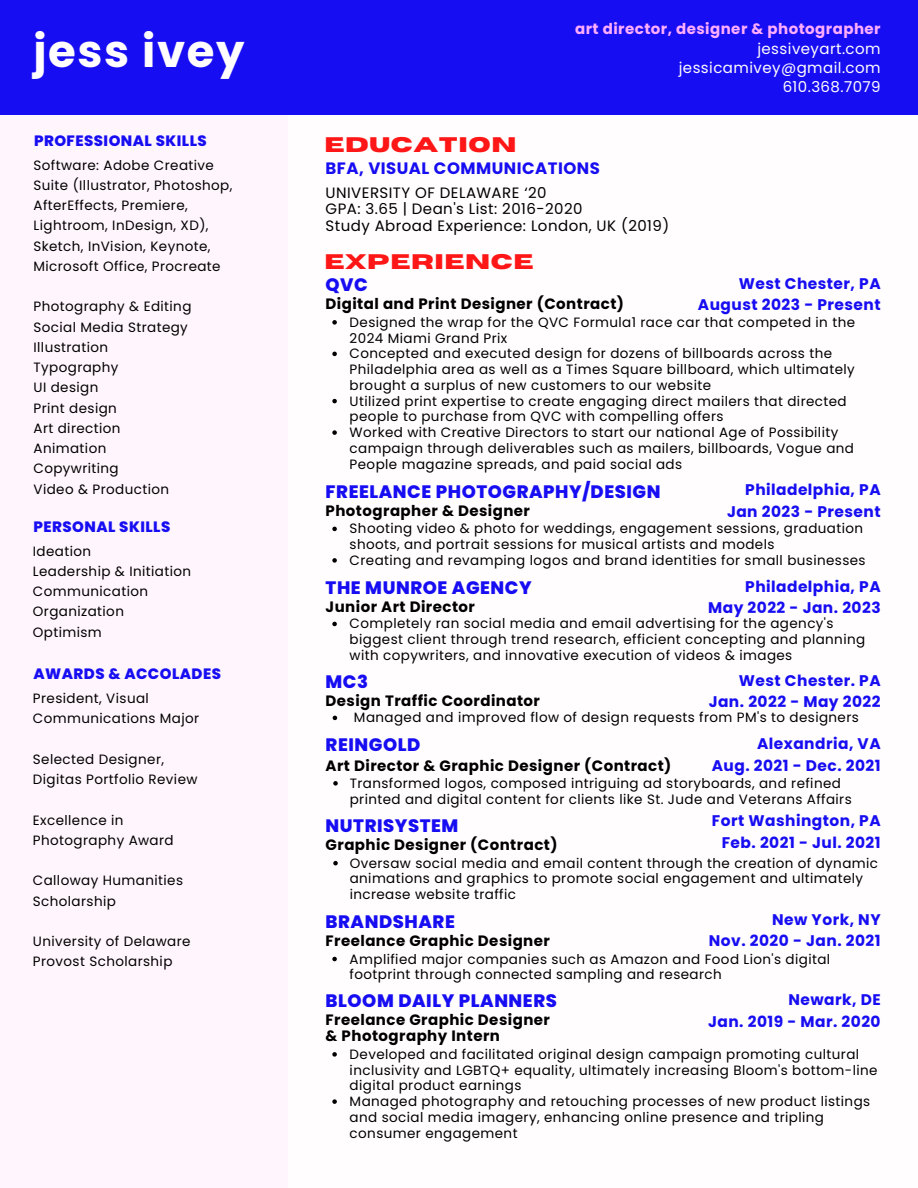
<style>
.page{position:relative;width:918px;height:1188px;background:#fff}
.page>*{position:absolute;margin:0;border:0;box-sizing:border-box;transform-origin:0 0}
.t1{font:700 45px "Poppins";letter-spacing:.035em;color:#fffdfd}
.t2{font:700 21px "Horizon";letter-spacing:.03em;color:#ff1616}
.t3{font:800 18px "Poppins";letter-spacing:.03em;color:#170df2}
.t4{font:700 16.5px "Poppins";letter-spacing:.03em;color:#170df2}
.t5{font:700 15.45px/21.3px "Poppins";letter-spacing:.03em;color:#170df2;text-align:right}
.t6{font:700 15px/15.8px "Poppins";letter-spacing:.03em;color:#000}
.t7{font:15px/16.8px "Poppins";letter-spacing:.03em;color:#000}
.t8{font:15px/19.2px "Poppins";letter-spacing:.03em;color:#fffdfd;text-align:right}
.t9{font:800 15px "Poppins";letter-spacing:.03em;color:#170df2}
.t10{font:700 15px "Poppins";letter-spacing:.03em;color:#ffadff}
.t11{font:13.5px/15.8px "Poppins";letter-spacing:.03em;color:#000}
</style>
<div class="page">
<div style="left:0;top:0;width:918px;height:115px;background:#170df2"></div>
<div style="left:0;top:115px;width:288px;height:1073px;background:#fff5fd"></div>
<svg style="left:332px;top:1052px;width:5px;height:5px"></svg>
<svg style="left:332px;top:1099px;width:5px;height:5px"></svg>
<svg style="left:333px;top:861px;width:5px;height:4px"></svg>
<svg style="left:333px;top:781px;width:5px;height:5px"></svg>
<svg style="left:332px;top:957px;width:5px;height:4px"></svg>
<svg style="left:333px;top:716px;width:4px;height:4px"></svg>
<svg style="left:332px;top:622px;width:5px;height:4px"></svg>
<svg style="left:332px;top:527px;width:5px;height:4px"></svg>
<svg style="left:332px;top:558px;width:5px;height:5px"></svg>
<svg style="left:332px;top:320px;width:5px;height:5px"></svg>
<svg style="left:332px;top:352px;width:5px;height:4px"></svg>
<svg style="left:332px;top:399px;width:5px;height:4px"></svg>
<svg style="left:332px;top:430px;width:5px;height:5px"></svg>
<h1 class="t1" style="left:33px;top:20px;width:213px">jess ivey</h1>
<h3 class="t9" style="left:34px;top:130px;width:174px">PROFESSIONAL SKILLS</h3>
<h4 class="t2" style="left:324px;top:134px;width:193px">EDUCATION</h4>
<h5 class="t10" style="left:575px;top:18px;width:307px">art director, designer &amp; photographer</h5>
<h6 class="t8" style="left:679px;top:39px;width:203px">jessiveyart.com jessicamivey@gmail.com<br>610.368.7079</h6>
<p class="t11" style="left:34px;top:157px;width:182px">Software: Adobe Creative</p>
<p class="t4" style="left:326px;top:157px;width:276px">BFA, VISUAL COMMUNICATIONS</p>
<p class="t11" style="left:34px;top:175px;width:201px;line-height:20.2px">Suite (Illustrator, Photoshop,<br>AfterEffects, Premiere,<br>Lightroom, InDesign, XD),<br>Sketch, InVision, Keynote,<br>Microsoft Office, Procreate</p>
<p class="t11" style="left:34px;top:299px;width:159px">Photography &amp; Editing</p>
<p class="t11" style="left:34px;top:319px;width:156px">Social Media Strategy</p>
<p class="t11" style="left:34px;top:339px;width:76px">Illustration</p>
<p class="t11" style="left:34px;top:360px;width:86px">Typography</p>
<p class="t11" style="left:34px;top:380px;width:66px">UI design</p>
<p class="t11" style="left:34px;top:400px;width:85px">Print design</p>
<p class="t11" style="left:34px;top:420px;width:89px">Art direction</p>
<p class="t11" style="left:34px;top:441px;width:74px">Animation</p>
<p class="t11" style="left:34px;top:461px;width:87px">Copywriting</p>
<h4 class="t11" style="left:34px;top:481px;width:137px">Video &amp; Production</h4>
<p class="t7" style="left:326px;top:184px;width:345px">UNIVERSITY OF DELAWARE ‘20<br>GPA: 3.65 | Dean's List: 2016-2020<br>Study Abroad Experience: London, UK (2019)</p>
<p class="t2" style="left:324px;top:251px;width:211px">EXPERIENCE</p>
<p class="t5" style="left:698px;top:273px;width:184px">West Chester, PA<br>August 2023 - Present</p>
<p class="t3" style="left:326px;top:272px;width:44px">QVC</p>
<h5 class="t6" style="left:326px;top:296px;width:300px">Digital and Print Designer (Contract)</h5>
<h5 class="t11" style="left:350px;top:314px;width:507px">Designed the wrap for the QVC Formula1 race car that competed in the<br>2024 Miami Grand Prix</h5>
<p class="t11" style="left:350px;top:346px;width:507px">Concepted and executed design for dozens of billboards across the<br>Philadelphia area as well as a Times Square billboard, which ultimately brought a surplus of new customers to our website</p>
<h3 class="t11" style="left:350px;top:393px;width:499px">Utilized print expertise to create engaging direct mailers that directed people to purchase from QVC with compelling offers</h3>
<h5 class="t11" style="left:350px;top:425px;width:506px">Worked with Creative Directors to start our national Age of Possibility campaign through deliverables such as mailers, billboards, Vogue and<br>People magazine spreads, and paid social ads</h5>
<p class="t3" style="left:326px;top:479px;width:336px">FREELANCE PHOTOGRAPHY/DESIGN</p>
<h5 class="t5" style="left:727px;top:479px;width:155px">Philadelphia, PA<br>Jan 2023 - Present</h5>
<h3 class="t6" style="left:326px;top:502px;width:206px">Photographer &amp; Designer</h3>
<h5 class="t9" style="left:33px;top:516px;width:138px">PERSONAL SKILLS</h5>
<h5 class="t11" style="left:350px;top:521px;width:515px">Shooting video &amp; photo for weddings, engagement sessions, graduation shoots, and portrait sessions for musical artists and models</h5>
<h3 class="t11" style="left:350px;top:552px;width:518px">Creating and revamping logos and brand identities for small businesses</h3>
<p class="t11" style="left:33px;top:543px;width:60px">Ideation</p>
<h2 class="t11" style="left:33px;top:563px;width:160px">Leadership &amp; Initiation</h2>
<h3 class="t11" style="left:33px;top:584px;width:117px">Communication</h3>
<h6 class="t11" style="left:33px;top:604px;width:93px">Organization</h6>
<h2 class="t11" style="left:33px;top:624px;width:70px">Optimism</h2>
<h5 class="t5" style="left:708px;top:576px;width:174px">Philadelphia, PA<br>May 2022 - Jan. 2023</h5>
<h5 class="t3" style="left:326px;top:575px;width:208px">THE MUNROE AGENCY</h5>
<h5 class="t6" style="left:326px;top:599px;width:151px">Junior Art Director</h5>
<p class="t11" style="left:350px;top:616px;width:517px">Completely ran social media and email advertising for the agency's biggest client through trend research, efficient concepting and planning with copywriters, and innovative execution of videos &amp; images</p>
<h5 class="t9" style="left:33px;top:664px;width:189px">AWARDS &amp; ACCOLADES</h5>
<p class="t11" style="left:33px;top:688px;width:168px;line-height:20.2px">President, Visual<br>Communications Major</p>
<p class="t11" style="left:33px;top:751px;width:133px">Selected Designer,</p>
<p class="t11" style="left:33px;top:771px;width:166px">Digitas Portfolio Review</p>
<p class="t11" style="left:33px;top:812px;width:92px">Excellence in</p>
<p class="t11" style="left:33px;top:832px;width:142px">Photography Award</p>
<h4 class="t11" style="left:33px;top:873px;width:152px">Calloway Humanities</h4>
<p class="t11" style="left:33px;top:893px;width:85px">Scholarship</p>
<p class="t11" style="left:33px;top:931px;width:159px;line-height:20.2px">University of Delaware<br>Provost Scholarship</p>
<h5 class="t3" style="left:326px;top:669px;width:44px">MC3</h5>
<h5 class="t6" style="left:326px;top:693px;width:216px">Design Traffic Coordinator</h5>
<p class="t11" style="left:354px;top:710px;width:506px">Managed and improved flow of design requests from PM's to designers</p>
<h3 class="t5" style="left:709px;top:670px;width:174px">West Chester. PA<br>Jan. 2022 - May 2022</h3>
<p class="t5" style="left:712px;top:733px;width:170px">Alexandria, VA<br>Aug. 2021 - Dec. 2021</p>
<h3 class="t3" style="left:326px;top:732px;width:96px">REINGOLD</h3>
<h5 class="t6" style="left:326px;top:758px;width:347px">Art Director &amp; Graphic Designer (Contract)</h5>
<p class="t11" style="left:350px;top:775px;width:504px">Transformed logos, composed intriguing ad storyboards, and refined printed and digital content for clients like St. Jude and Veterans Affairs</p>
<h5 class="t3" style="left:326px;top:813px;width:134px">NUTRISYSTEM</h5>
<h5 class="t6" style="left:326px;top:837px;width:233px">Graphic Designer (Contract)</h5>
<h5 class="t5" style="left:712px;top:810px;width:170px">Fort Washington, PA<br>Feb. 2021 - Jul. 2021</h5>
<p class="t11" style="left:350px;top:855px;width:530px">Oversaw social media and email content through the creation of dynamic animations and graphics to promote social engagement and ultimately increase website traffic</p>
<h3 class="t3" style="left:326px;top:909px;width:131px">BRANDSHARE</h3>
<p class="t5" style="left:772px;top:909px;width:110px">New York, NY</p>
<h3 class="t6" style="left:326px;top:933px;width:226px">Freelance Graphic Designer</h3>
<p class="t5" style="left:709px;top:930px;width:173px">Nov. 2020 - Jan. 2021</p>
<p class="t11" style="left:350px;top:951px;width:482px">Amplified major companies such as Amazon and Food Lion's digital footprint through connected sampling and research</p>
<p class="t3" style="left:326px;top:988px;width:233px">BLOOM DAILY PLANNERS</p>
<p class="t5" style="left:708px;top:989px;width:174px">Newark, DE<br>Jan. 2019 - Mar. 2020</p>
<p class="t6" style="left:326px;top:1012px;width:226px">Freelance Graphic Designer &amp; Photography Intern</p>
<p class="t11" style="left:350px;top:1046px;width:529px">Developed and facilitated original design campaign promoting cultural inclusivity and LGBTQ+ equality, ultimately increasing Bloom's bottom-line digital product earnings</p>
<p class="t11" style="left:350px;top:1094px;width:522px">Managed photography and retouching processes of new product listings and social media imagery, enhancing online presence and tripling consumer engagement</p>
</div>
